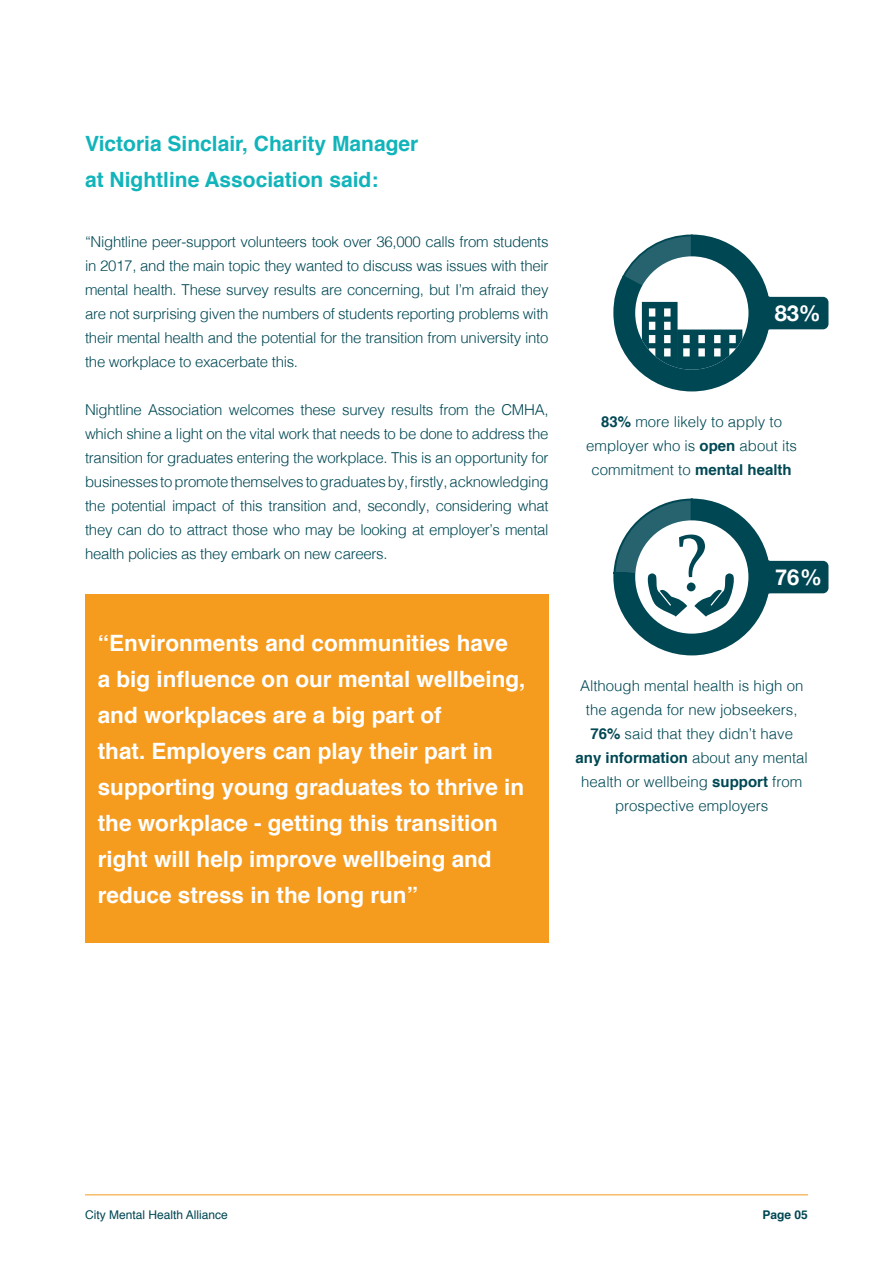
<style>
.page{position:relative;width:893px;height:1263px;background:#fff}
.page>*{position:absolute;margin:0;border:0;box-sizing:border-box;transform-origin:0 0}
.t1{font:700 22.5px/36px "Helvetica";color:#fff}
.t2{font:700 21.9px "Helvetica Neue";color:#fff}
.t3{font:700 21px/36px "Helvetica";color:#11b4ba}
.t4{font:300 15px/24px "Helvetica";color:#004854;text-align:justify}
.t5{font:12px "Helvetica";color:#004754}
.t6{font:700 12px "Helvetica";color:#004754}
.s1{font-weight:700}
</style>
<div class="page">
<div style="left:85px;top:595px;width:464px;height:348px;background:#f59b1e"></div>
<hr style="left:85px;top:1194px;width:723px;height:1px;background:#f59b1e">
<div style="left:755px;top:297px;width:73px;height:32px;background:#004754;border-radius:6px"></div>
<svg style="left:613px;top:234px;width:158px;height:158px"></svg>
<div style="left:755px;top:561px;width:73px;height:32px;background:#004754;border-radius:6px"></div>
<svg style="left:613px;top:498px;width:158px;height:158px"></svg>
<h3 class="t3" style="left:85px;top:125px;width:335px">Victoria Sinclair, Charity Manager at Nightline Association said:</h3>
<p class="t4" style="left:85px;top:228px;width:465px">“Nightline peer-support volunteers took over 36,000 calls from students in 2017, and the main topic they wanted to discuss was issues with their mental health. These survey results are concerning, but I’m afraid they are not surprising given the numbers of students reporting problems with their mental health and the potential for the transition from university into the workplace to exacerbate this.</p>
<p class="t4" style="left:85px;top:396px;width:465px">Nightline Association welcomes these survey results from the CMHA, which shine a light on the vital work that needs to be done to address the transition for graduates entering the workplace. This is an opportunity for businesses to promote themselves to graduates by, firstly, acknowledging the potential impact of this transition and, secondly, considering what they can do to attract those who may be looking at employer’s mental health policies as they embark on new careers.</p>
<p class="t1" style="left:98px;top:625px;width:429px">“Environments and communities have a big influence on our mental wellbeing, and workplaces are a big part of<br>that. Employers can play their part in supporting young graduates to thrive in the workplace - getting this transition right will help improve wellbeing and reduce stress in the long run”</p>
<h2 class="t2" style="left:775px;top:296px;width:48px">83%</h2>
<p class="t4" style="left:586px;top:408px;width:212px;text-align:center"><span class="s1">83%</span> more likely to apply to employer who is <span class="s1">open</span> about its commitment to <span class="s1">mental health</span></p>
<h2 class="t2" style="left:775px;top:560px;width:48px">76%</h2>
<p class="t4" style="left:576px;top:672px;width:234px;text-align:center">Although mental health is high on the agenda for new jobseekers,<br><span class="s1">76%</span> said that they didn’t have<br><span class="s1">any information</span> about any mental health or wellbeing <span class="s1">support</span> from prospective employers</p>
<p class="t5" style="left:85px;top:1205px;width:144px">City Mental Health Alliance</p>
<p class="t6" style="left:762px;top:1205px;width:47px">Page 05</p>
</div>
